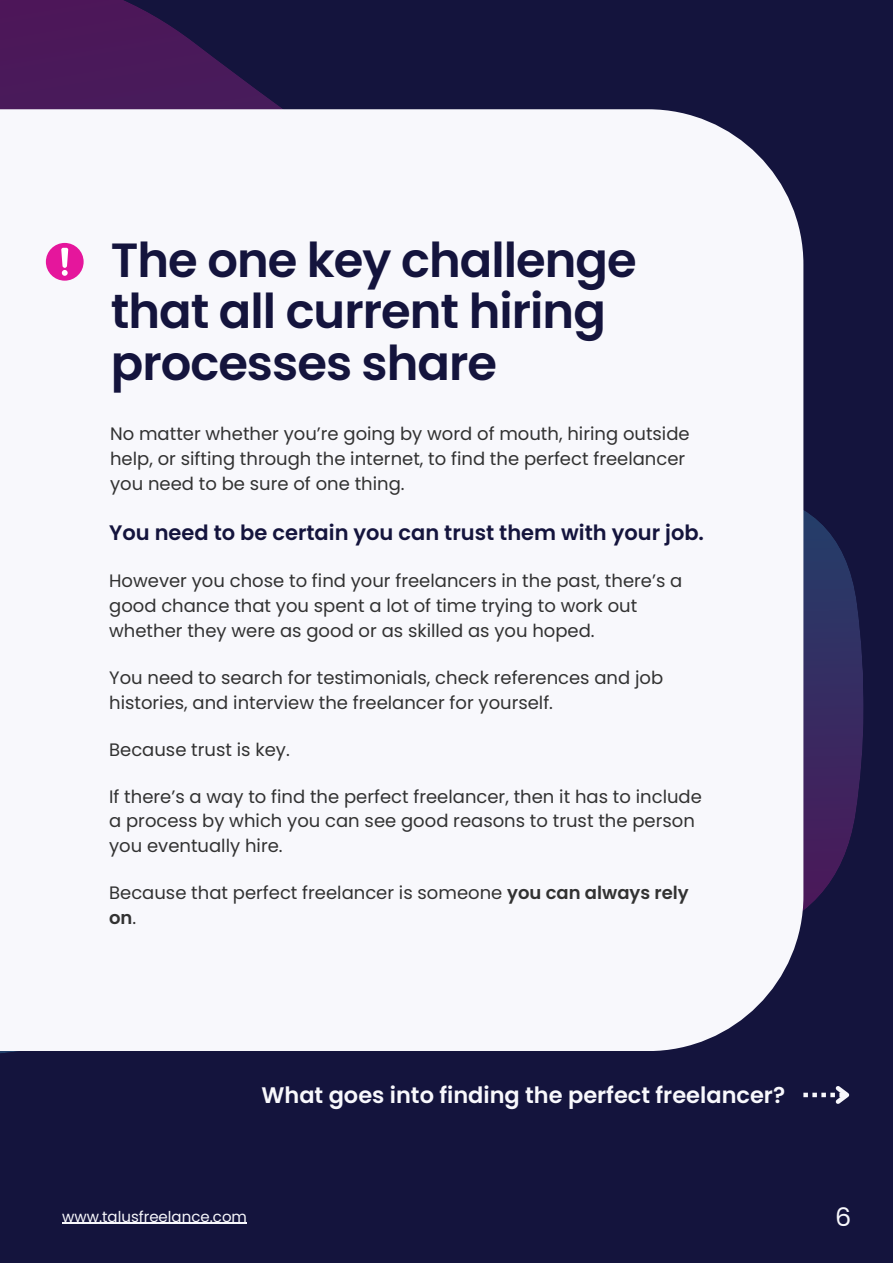
<style>
.page{position:relative;width:893px;height:1264px;background:#fff}
.page>*{position:absolute;margin:0;border:0;box-sizing:border-box;transform-origin:0 0}
.t1{font:600 48px/51.8px "Poppins";letter-spacing:-.02em;color:#14143d}
.t2{font:25.5px "Poppins";color:#f8f8fc}
.t3{font:600 22.5px "Poppins";color:#f8f8fc}
.t4{font:600 21px "Poppins";color:#14143d}
.t5{font:18px/24.8px "Poppins";color:#323232}
.t6{font:15px "Poppins";color:#f8f8fc}
.s1{font-weight:600}
</style>
<div class="page">
<div style="left:0;top:0;width:892px;height:1262px;background:#14143d"></div>
<svg style="left:803px;top:487px;width:61px;height:424px"></svg>
<svg style="left:0;top:0;width:282px;height:1053px;fill:#491859"></svg>
<div style="left:0;top:109px;width:803px;height:942px;background:#f8f8fc"></div>
<svg style="left:803px;top:1086px;width:47px;height:18px"></svg>
<hr style="left:62px;top:1222px;width:185px;height:1px;background:#f8f8fc">
<div style="left:46px;top:243px;width:38px;height:38px;background:#e5169c;border-radius:50%"></div>
<svg style="left:61px;top:248px;width:7px;height:28px"></svg>
<p class="t1" style="left:111px;top:234px;width:527px">The one key challenge that all current hiring processes share</p>
<p class="t5" style="left:110px;top:421px;width:581px">No matter whether you’re going by word of mouth, hiring outside help, or sifting through the internet, to find the perfect freelancer you need to be sure of one thing.</p>
<p class="t4" style="left:109px;top:517px;width:596px">You need to be certain you can trust them with your job.</p>
<p class="t5" style="left:109px;top:569px;width:574px">However you chose to find your freelancers in the past, there’s a good chance that you spent a lot of time trying to work out whether they were as good or as skilled as you hoped.</p>
<p class="t5" style="left:109px;top:665px;width:555px">You need to search for testimonials, check references and job histories, and interview the freelancer for yourself.</p>
<p class="t5" style="left:109px;top:737px;width:182px">Because trust is key.</p>
<p class="t5" style="left:109px;top:784px;width:594px">If there’s a way to find the perfect freelancer, then it has to include a process by which you can see good reasons to trust the person you eventually hire.</p>
<p class="t5" style="left:109px;top:880px;width:581px">Because that perfect freelancer is someone <span class="s1">you can always rely on</span>.</p>
<p class="t3" style="left:261px;top:1079px;width:525px">What goes into finding the perfect freelancer?</p>
<p class="t6" style="left:62px;top:1205px;width:186px">www.talusfreelance.com</p>
<p class="t2" style="left:835px;top:1199px;width:18px">6</p>
</div>
